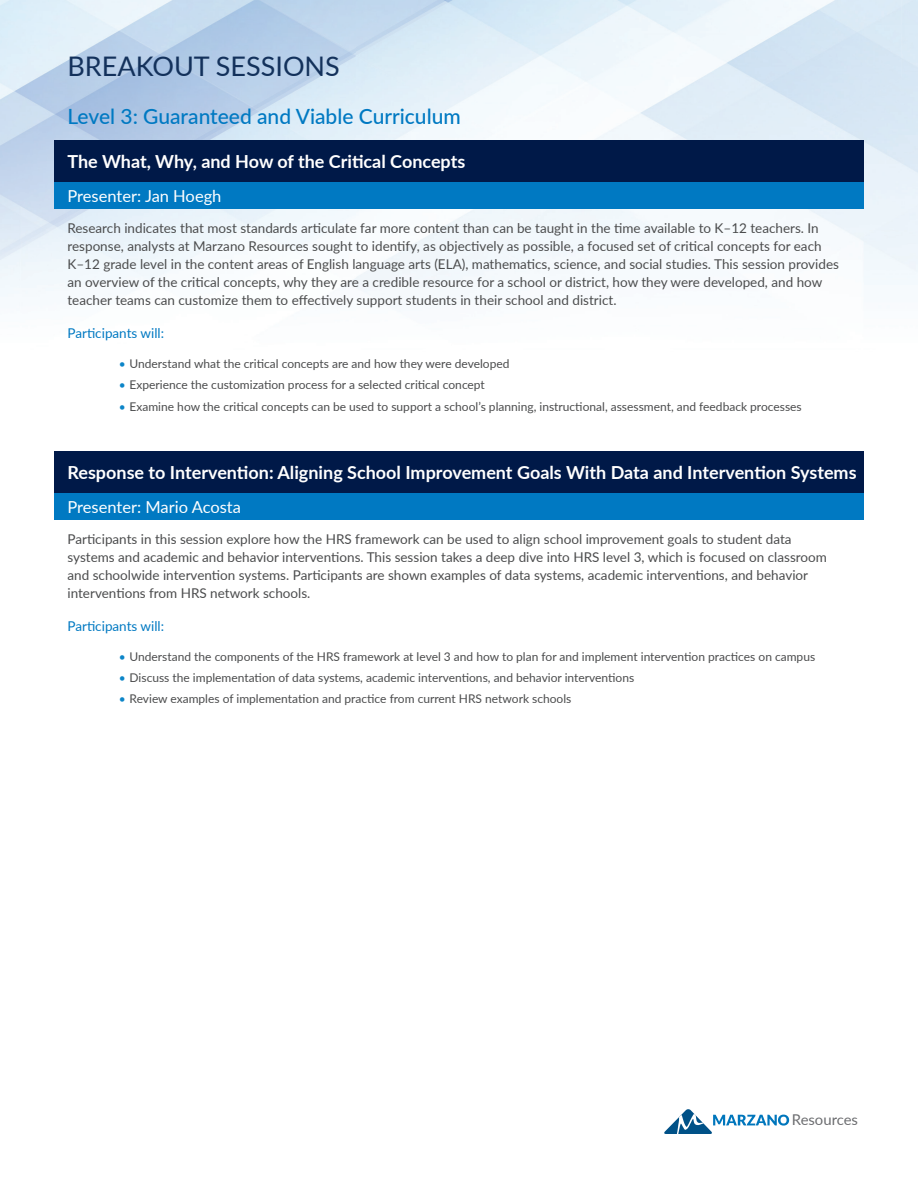
<style>
.page{position:relative;width:918px;height:1188px;background:#fff}
.page>*{position:absolute;margin:0;border:0;box-sizing:border-box;transform-origin:0 0}
.t1{font:27px "Lato";color:#13315b}
.t2{font:500 21px "Lato";color:#0079c2}
.t3{font:700 18px "Lato";color:#fff}
.t4{font:16.5px "Lato";color:#fff}
.t5{font:14.85px "Lato";color:#6c6d70}
.t6{font:13.5px/18px "Lato";color:#4b4c4d}
.t7{font:13.5px "Lato";color:#0079c2}
.t8{font:12px "Lato";color:#4b4c4d}
.s1{color:#0c85c8}
</style>
<div class="page">
<img style="left:0;top:0;width:918px;height:306px">
<div style="left:54px;top:140px;width:810px;height:42px;background:#001948"></div>
<div style="left:54px;top:182px;width:810px;height:26px;background:#0079c2"></div>
<div style="left:54px;top:451px;width:810px;height:42px;background:#001948"></div>
<div style="left:54px;top:493px;width:810px;height:26px;background:#0079c2"></div>
<svg style="left:664px;top:1109px;width:125px;height:25px"></svg>
<h1 class="t1" style="left:68px;top:47px;width:274px">BREAKOUT SESSIONS</h1>
<h2 class="t2" style="left:68px;top:101px;width:395px">Level 3: Guaranteed and Viable Curriculum</h2>
<h3 class="t3" style="left:68px;top:149px;width:399px">The What, Why, and How of the Critical Concepts</h3>
<p class="t4" style="left:68px;top:184px;width:156px">Presenter: Jan Hoegh</p>
<p class="t6" style="left:68px;top:219px;width:773px">Research indicates that most standards articulate far more content than can be taught in the time available to K–12 teachers. In response, analysts at Marzano Resources sought to identify, as objectively as possible, a focused set of critical concepts for each K–12 grade level in the content areas of English language arts (ELA), mathematics, science, and social studies. This session provides an overview of the critical concepts, why they are a credible resource for a school or district, how they were developed, and how teacher teams can customize them to effectively support students in their school and district.</p>
<p class="t7" style="left:68px;top:323px;width:98px">Participants will:</p>
<p class="t8" style="left:119px;top:355px;width:392px"><span class="s1">•</span> Understand what the critical concepts are and how they were developed</p>
<p class="t8" style="left:119px;top:376px;width:368px"><span class="s1">•</span> Experience the customization process for a selected critical concept</p>
<p class="t8" style="left:119px;top:398px;width:684px"><span class="s1">•</span> Examine how the critical concepts can be used to support a school’s planning, instructional, assessment, and feedback processes</p>
<h3 class="t3" style="left:68px;top:460px;width:791px">Response to Intervention: Aligning School Improvement Goals With Data and Intervention Systems</h3>
<p class="t4" style="left:68px;top:495px;width:175px">Presenter: Mario Acosta</p>
<p class="t6" style="left:68px;top:530px;width:761px">Participants in this session explore how the HRS framework can be used to align school improvement goals to student data systems and academic and behavior interventions. This session takes a deep dive into HRS level 3, which is focused on classroom and schoolwide intervention systems. Participants are shown examples of data systems, academic interventions, and behavior interventions from HRS network schools.</p>
<p class="t7" style="left:68px;top:616px;width:98px">Participants will:</p>
<p class="t8" style="left:119px;top:648px;width:698px"><span class="s1">•</span> Understand the components of the HRS framework at level 3 and how to plan for and implement intervention practices on campus</p>
<p class="t8" style="left:119px;top:669px;width:517px"><span class="s1">•</span> Discuss the implementation of data systems, academic interventions, and behavior interventions</p>
<p class="t8" style="left:119px;top:691px;width:454px"><span class="s1">•</span> Review examples of implementation and practice from current HRS network schools</p>
<p class="t5" style="left:792px;top:1109px;width:68px">Resources</p>
</div>
